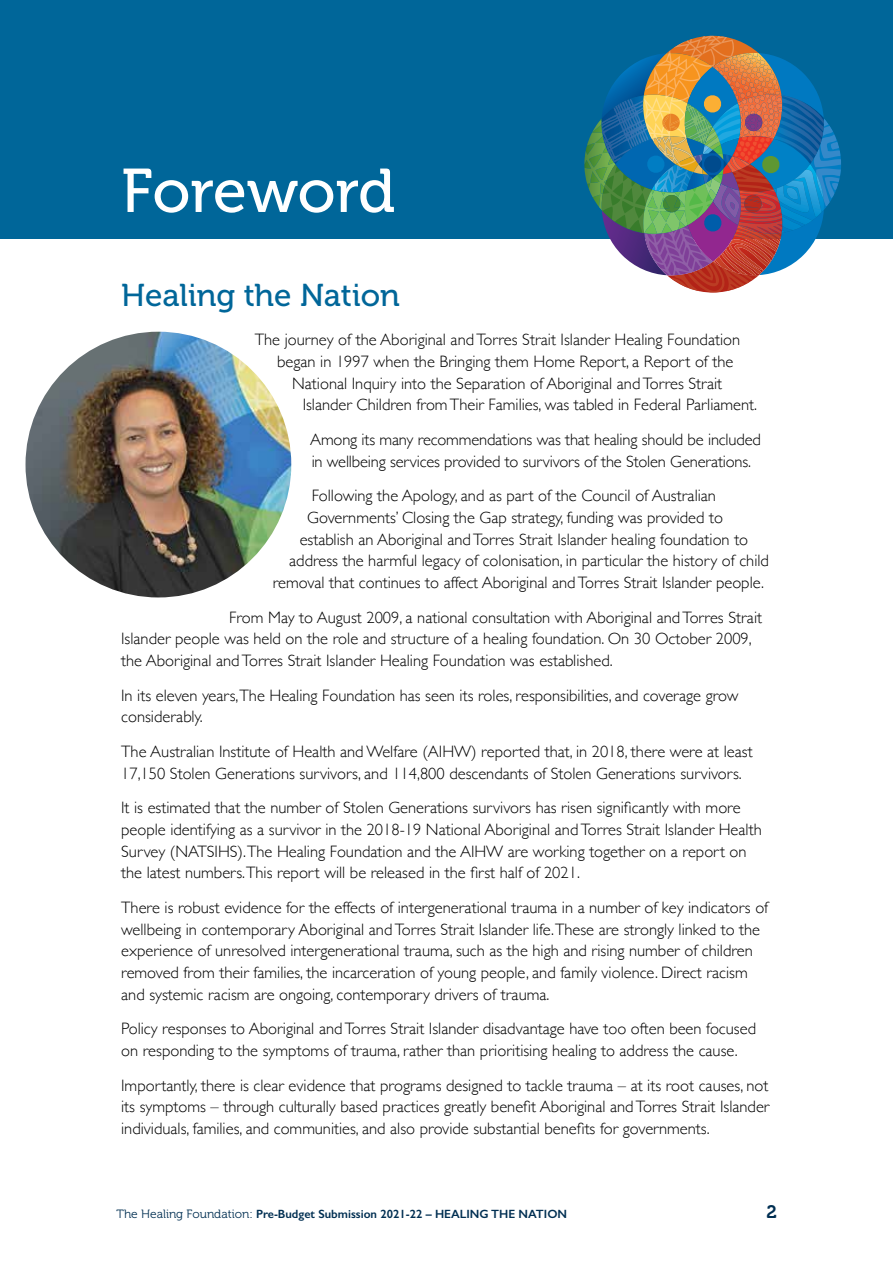
<style>
.page{position:relative;width:893px;height:1263px;background:#fff}
.page>*{position:absolute;margin:0;border:0;box-sizing:border-box;transform-origin:0 0}
.t1{font:61.5px "Museo 500";letter-spacing:-.005em;color:#fff}
.t2{font:31.5px "Museo 500";color:#069}
.t3{font:18px "Museo 700";color:#002f52}
.t4{font:300 16.5px/21.8px "Gill Sans";color:#000}
.t5{font:600 12px "Gill Sans";color:#002f52}
.s1{font-family:"Museo 300";font-weight:400}
</style>
<div class="page">
<div style="left:0;top:0;width:893px;height:238px;background:#069"></div>
<img style="left:584px;top:36px;width:258px;height:257px">
<img style="left:26px;top:332px;width:265px;height:265px;border-radius:133px">
<h1 class="t1" style="left:121px;top:157px;width:276px">Foreword</h1>
<h2 class="t2" style="left:121px;top:278px;width:280px">Healing the Nation</h2>
<p class="t4" style="left:255px;top:328px;width:487px">The journey of the Aboriginal and Torres Strait Islander Healing Foundation</p>
<p class="t4" style="left:277px;top:350px;width:458px">began in 1997 when the Bringing them Home Report, a Report of the</p>
<p class="t4" style="left:292px;top:372px;width:432px">National Inquiry into the Separation of Aboriginal and Torres Strait</p>
<p class="t4" style="left:303px;top:393px;width:456px">Islander Children from Their Families, was tabled in Federal Parliament.</p>
<p class="t4" style="left:310px;top:428px;width:452px">Among its many recommendations was that healing should be included in wellbeing services provided to survivors of the Stolen Generations.</p>
<p class="t4" style="left:312px;top:484px;width:406px">Following the Apology, and as part of the Council of Australian</p>
<p class="t4" style="left:307px;top:506px;width:417px">Governments’ Closing the Gap strategy, funding was provided to</p>
<p class="t4" style="left:300px;top:528px;width:450px">establish an Aboriginal and Torres Strait Islander healing foundation to</p>
<p class="t4" style="left:289px;top:549px;width:481px">address the harmful legacy of colonisation, in particular the history of child</p>
<p class="t4" style="left:273px;top:571px;width:493px">removal that continues to affect Aboriginal and Torres Strait Islander people.</p>
<p class="t4" style="left:121px;top:606px;width:642px;text-indent:108px">From May to August 2009, a national consultation with Aboriginal and Torres Strait<br>Islander people was held on the role and structure of a healing foundation. On 30 October 2009, the Aboriginal and Torres Strait Islander Healing Foundation was established.</p>
<p class="t4" style="left:121px;top:684px;width:619px">In its eleven years,The Healing Foundation has seen its roles, responsibilities, and coverage grow considerably.</p>
<p class="t4" style="left:121px;top:740px;width:633px">The Australian Institute of Health and Welfare (AIHW) reported that, in 2018, there were at least<br>17,150 Stolen Generations survivors, and 114,800 descendants of Stolen Generations survivors.</p>
<p class="t4" style="left:121px;top:796px;width:642px">It is estimated that the number of Stolen Generations survivors has risen significantly with more people identifying as a survivor in the 2018-19 National Aboriginal and Torres Strait Islander Health Survey (NATSIHS).The Healing Foundation and the AIHW are working together on a report on the latest numbers.This report will be released in the first half of 2021.</p>
<p class="t4" style="left:121px;top:896px;width:648px">There is robust evidence for the effects of intergenerational trauma in a number of key indicators of wellbeing in contemporary Aboriginal and Torres Strait Islander life.These are strongly linked to the experience of unresolved intergenerational trauma, such as the high and rising number of children removed from their families, the incarceration of young people, and family violence. Direct racism and systemic racism are ongoing, contemporary drivers of trauma.</p>
<p class="t4" style="left:121px;top:1017px;width:636px">Policy responses to Aboriginal and Torres Strait Islander disadvantage have too often been focused on responding to the symptoms of trauma, rather than prioritising healing to address the cause.</p>
<p class="t4" style="left:121px;top:1074px;width:650px;text-align:justify">Importantly, there is clear evidence that programs designed to tackle trauma – at its root causes, not its symptoms – through culturally based practices greatly benefit Aboriginal and Torres Strait Islander individuals, families, and communities, and also provide substantial benefits for governments.</p>
<p class="t5" style="left:117px;top:1207px;width:452px"><span class="s1">The Healing Foundation:</span> Pre-Budget Submission 2021-22 – HEALING THE NATION</p>
<p class="t3" style="left:767px;top:1202px;width:12px">2</p>
</div>
